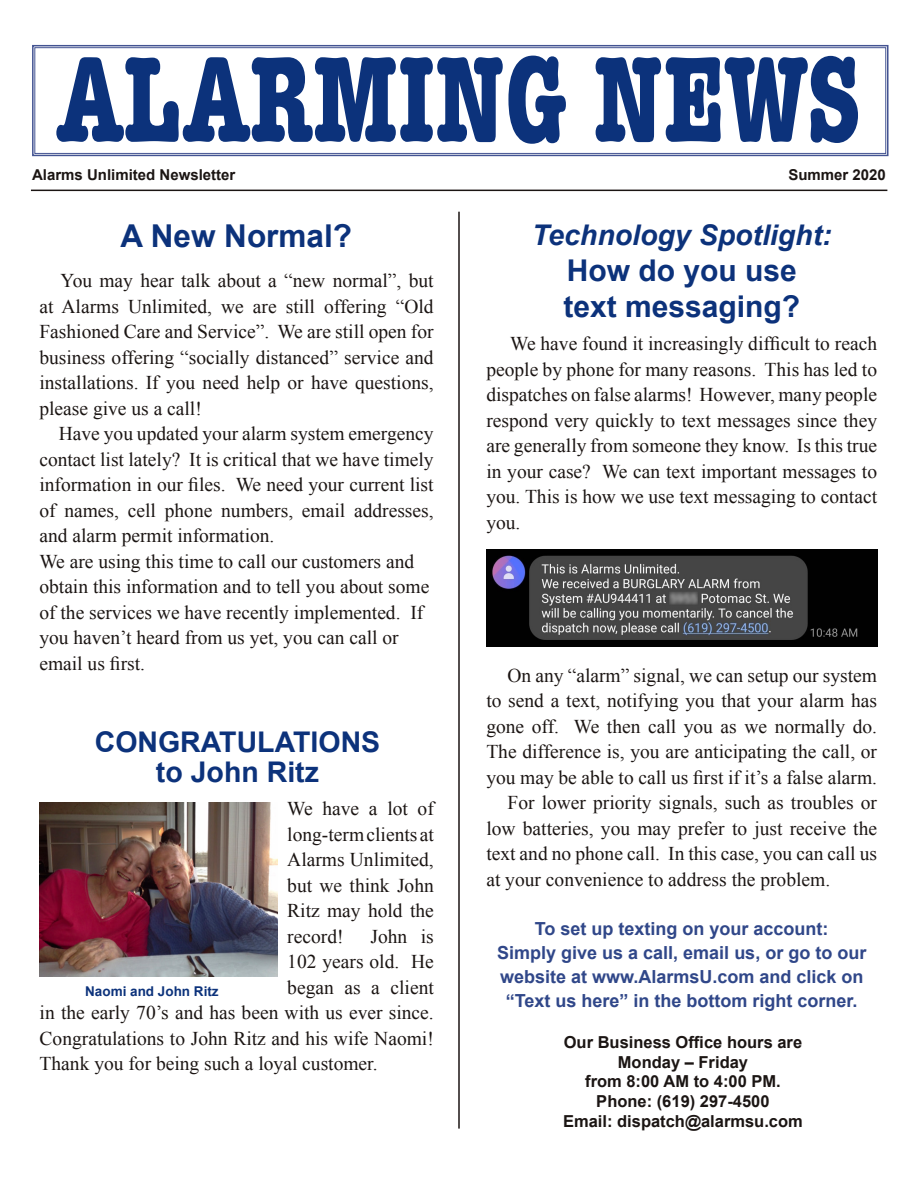
<style>
.page{position:relative;width:918px;height:1188px;background:#fff}
.page>*{position:absolute;margin:0;border:0;box-sizing:border-box;transform-origin:0 0}
.t1{font:700 condensed 125.7px "American Typewriter";color:#0c327b;scale:.87 1}
.t2{font:700 31.5px "Arial";color:#0c327b}
.t3{font:700 30px "Arial";color:#0c327b}
.t4{font:700 28.5px "Arial";color:#0c327b}
.t5{font:italic 700 28.5px "Arial";color:#0c327b}
.t6{font:19.5px/25.5px "Times New Roman";color:#1b1513;text-align:justify}
.t7{font:700 18px/24px "Arial";color:#304789;text-align:center}
.t8{font:700 16.5px "Arial";color:#1b1513}
.t9{font:700 15px "Arial";color:#1b1513}
.t10{font:700 13.5px "Arial";color:#0c327b}
</style>
<div class="page">
<svg style="left:32px;top:44px;width:857px;height:113px"></svg>
<div style="left:35px;top:47px;width:851px;height:107px;border:1px solid #445492"></div>
<hr style="left:31px;top:190px;width:856px;height:1px;background:#1b1513">
<hr style="left:458px;top:212px;width:2px;height:917px;background:#1b1513">
<img style="left:39px;top:802px;width:238px;height:174px">
<img style="left:486px;top:549px;width:391px;height:97px">
<p class="t1" style="left:57px;top:-1px;width:925px">ALARMING NEWS</p>
<p class="t9" style="left:32px;top:165px;width:205px">Alarms Unlimited Newsletter</p>
<p class="t9" style="left:788px;top:165px;width:99px">Summer 2020</p>
<p class="t2" style="left:120px;top:216px;width:233px">A New Normal?</p>
<p class="t6" style="left:39px;top:268px;width:396px;text-indent:21px">You may hear talk about a “new normal”, but at Alarms Unlimited, we are still offering “Old Fashioned Care and Service”. We are still open for business offering “socially distanced” service and installations. If you need help or have questions, please give us a call!</p>
<p class="t6" style="left:39px;top:421px;width:396px;text-indent:19px">Have you updated your alarm system emergency contact list lately? It is critical that we have timely information in our files. We need your current list of names, cell phone numbers, email addresses, and alarm permit information.</p>
<p class="t6" style="left:39px;top:548px;width:391px;text-align:left">We are using this time to call our customers and obtain this information and to tell you about some of the services we have recently implemented. If you haven’t heard from us yet, you can call or email us first.</p>
<p class="t4" style="left:95px;top:724px;width:287px">CONGRATULATIONS</p>
<p class="t4" style="left:156px;top:754px;width:165px">to John Ritz</p>
<p class="t6" style="left:287px;top:796px;width:148px">We have a lot of long-term clients at Alarms Unlimited, but we think John Ritz may hold the record!</p>
<p class="t6" style="left:371px;top:923px;width:65px">John is</p>
<p class="t6" style="left:287px;top:949px;width:148px">102 years old. He</p>
<p class="t6" style="left:287px;top:974px;width:148px">began as a client</p>
<p class="t6" style="left:40px;top:1000px;width:396px">in the early 70’s and has been with us ever since.</p>
<p class="t6" style="left:40px;top:1025px;width:396px">Congratulations to John Ritz and his wife Naomi!</p>
<p class="t6" style="left:40px;top:1051px;width:339px">Thank you for being such a loyal customer.</p>
<p class="t10" style="left:85px;top:982px;width:135px">Naomi and John Ritz</p>
<p class="t5" style="left:532px;top:217px;width:301px">Technology Spotlight:</p>
<p class="t3" style="left:567px;top:251px;width:232px">How do you use</p>
<p class="t3" style="left:563px;top:287px;width:238px">text messaging?</p>
<p class="t6" style="left:486px;top:331px;width:392px;text-indent:24px">We have found it increasingly difficult to reach people by phone for many reasons. This has led to dispatches on false alarms! However, many people respond very quickly to text messages since they are generally from someone they know. Is this true in your case? We can text important messages to you. This is how we use text messaging to contact you.</p>
<p class="t6" style="left:486px;top:662px;width:392px;text-indent:21px">On any “alarm” signal, we can setup our system to send a text, notifying you that your alarm has gone off. We then call you as we normally do.<br>The difference is, you are anticipating the call, or you may be able to call us first if it’s a false alarm.</p>
<p class="t6" style="left:486px;top:790px;width:392px;text-indent:21px">For lower priority signals, such as troubles or low batteries, you may prefer to just receive the text and no phone call. In this case, you can call us at your convenience to address the problem.</p>
<p class="t7" style="left:535px;top:917px;width:295px">To set up texting on your account:</p>
<p class="t7" style="left:497px;top:941px;width:371px">Simply give us a call, email us, or go to our website at www.AlarmsU.com and click on “Text us here” in the bottom right corner.</p>
<p class="t8" style="left:564px;top:1031px;width:240px">Our Business Office hours are</p>
<p class="t8" style="left:618px;top:1051px;width:132px">Monday – Friday</p>
<p class="t8" style="left:585px;top:1071px;width:197px">from 8:00 AM to 4:00 PM.</p>
<p class="t8" style="left:596px;top:1091px;width:175px">Phone: (619) 297-4500</p>
<p class="t8" style="left:563px;top:1110px;width:241px">Email: dispatch@alarmsu.com</p>
</div>
